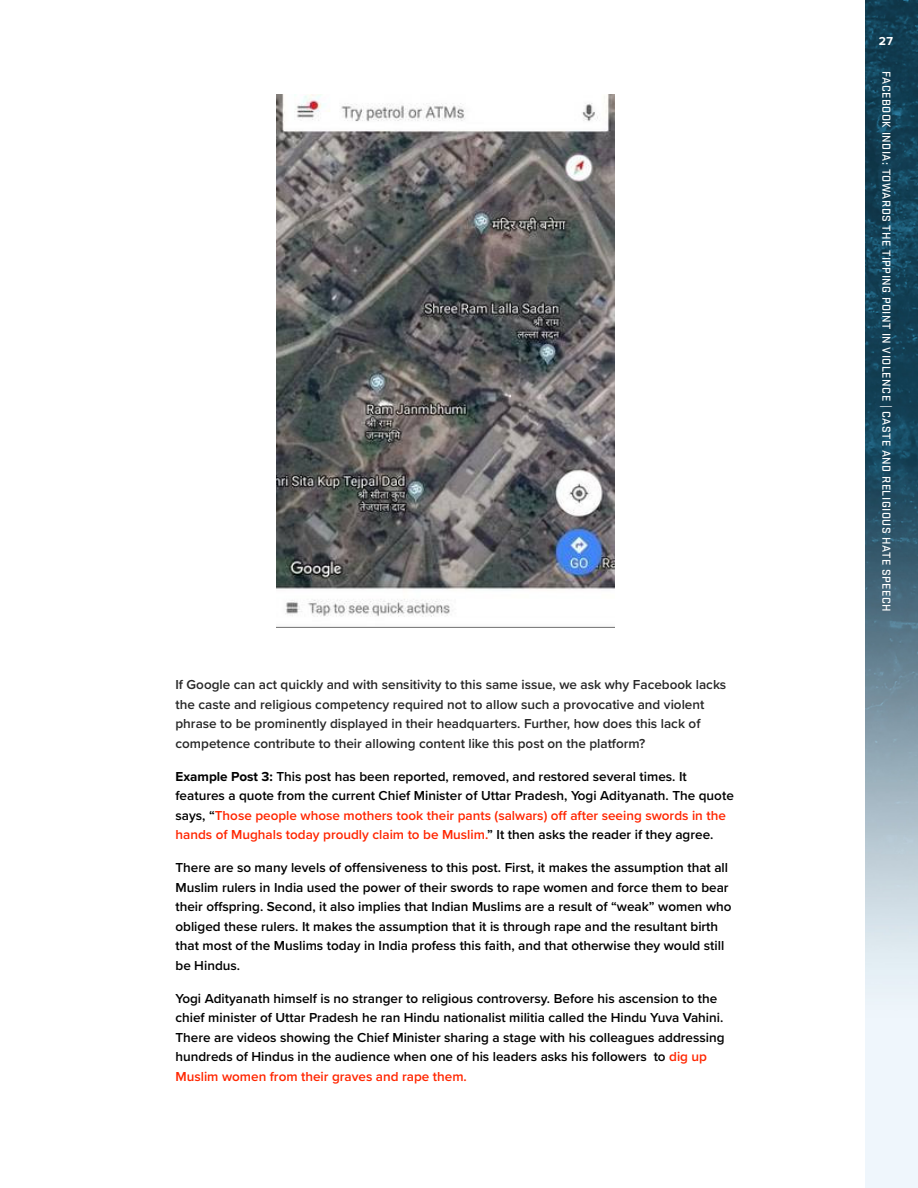
<style>
.page{position:relative;width:918px;height:1188px;background:#fff}
.page>*{position:absolute;margin:0;border:0;box-sizing:border-box;transform-origin:0 0}
.EQL_BODY{font:600 13.5px/19.5px "Proxima Nova";color:#000}
.EQL_BODY-2{font:600 13.5px/19.5px "Proxima Nova";color:#282828}
.t1{font:500 12px "Stratum 1";letter-spacing:.04em;color:#fff}
.t2{font:700 12px "Proxima Nova";color:#fff}
.s1{font-weight:700}
.s2{color:#ff2600}
</style>
<div class="page">
<img style="left:865px;top:0;width:53px;height:1188px">
<img style="left:277px;top:94px;width:337px;height:534px">
<p class="EQL_BODY-2" style="left:176px;top:674px;width:552px">If Google can act quickly and with sensitivity to this same issue, we ask why Facebook lacks the caste and religious competency required not to allow such a provocative and violent phrase to be prominently displayed in their headquarters. Further, how does this lack of competence contribute to their allowing content like this post on the platform?</p>
<p class="EQL_BODY" style="left:176px;top:766px;width:560px"><span class="s1">Example Post 3:</span> This post has been reported, removed, and restored several times. It features a quote from the current Chief Minister of Uttar Pradesh, Yogi Adityanath. The quote says, “<span class="s2">Those people whose mothers took their pants (salwars) off after seeing swords in the hands of Mughals today proudly claim to be Muslim.</span>” It then asks the reader if they agree.</p>
<p class="EQL_BODY" style="left:176px;top:857px;width:558px">There are so many levels of offensiveness to this post. First, it makes the assumption that all Muslim rulers in India used the power of their swords to rape women and force them to bear their offspring. Second, it also implies that Indian Muslims are a result of “weak” women who obliged these rulers. It makes the assumption that it is through rape and the resultant birth that most of the Muslims today in India profess this faith, and that otherwise they would still be Hindus.</p>
<p class="EQL_BODY" style="left:176px;top:988px;width:551px">Yogi Adityanath himself is no stranger to religious controversy. Before his ascension to the chief minister of Uttar Pradesh he ran Hindu nationalist militia called the Hindu Yuva Vahini.<br>There are videos showing the Chief Minister sharing a stage with his colleagues addressing hundreds of Hindus in the audience when one of his leaders asks his followers to <span class="s2">dig up Muslim women from their graves and rape them.</span></p>
<p class="t2" style="left:879px;top:32px;width:16px">27</p>
<p class="t1" style="left:895px;top:71px;width:542px;rotate:90deg">FACEBOOK INDIA: TOWARDS THE TIPPING POINT IN VIOLENCE | CASTE AND RELIGIOUS HATE SPEECH</p>
</div>
